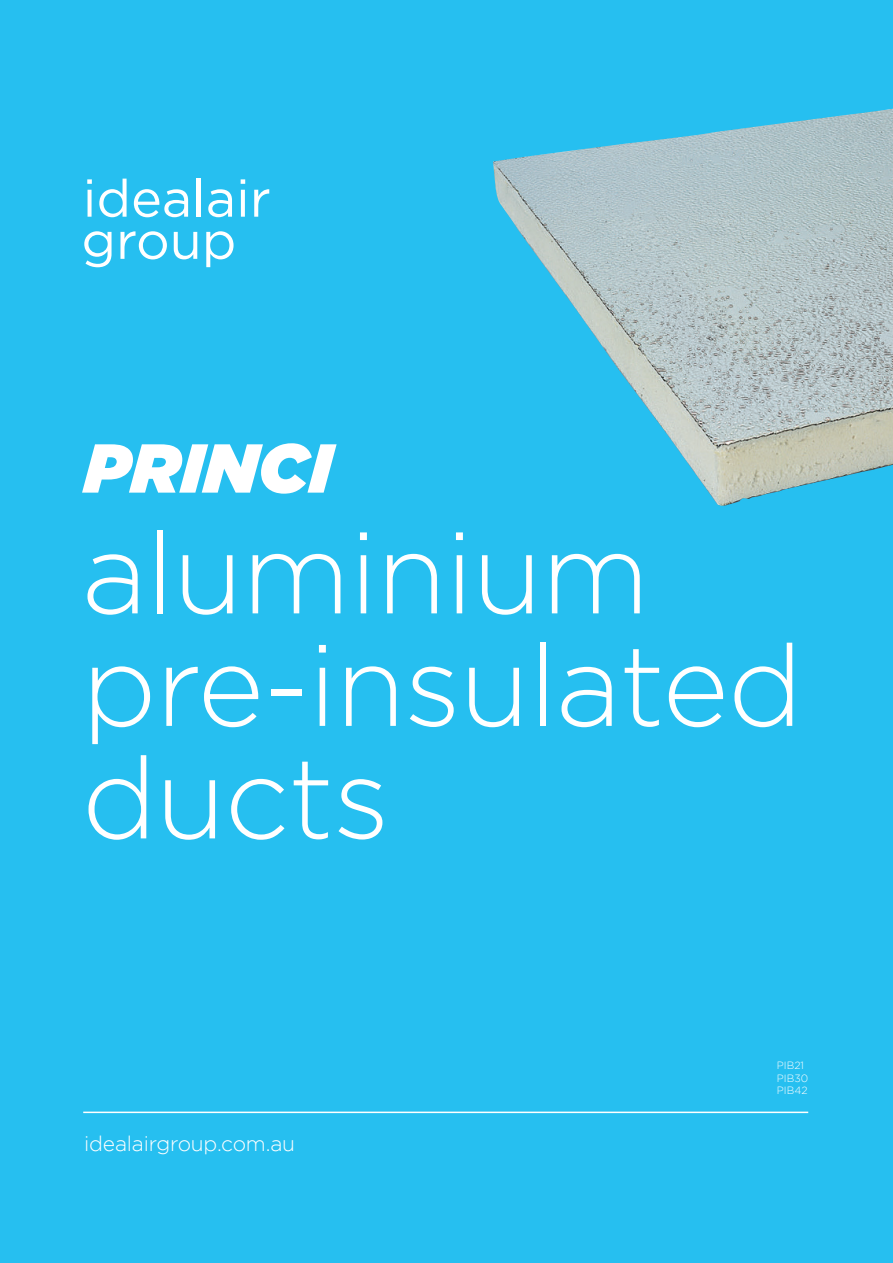
<style>
.page{position:relative;width:893px;height:1263px;background:#26bff0}
.page>*{position:absolute;margin:0;border:0;box-sizing:border-box;transform-origin:0 0}
.product_name{font:300 114px/112.5px "Gotham";letter-spacing:-.01em;color:#fff}
.Sidebar-body-2mm_bel{font:italic 69px "Gotham Ultra";letter-spacing:.015em;color:#fff}
.t1{font:300 21px "Gotham";letter-spacing:-.01em;color:#fff}
.cover_page-code{font:300 10.5px "Gotham";color:#fff}
</style>
<div class="page">
<svg style="left:87px;top:179px;width:5px;height:5px"></svg>
<svg style="left:88px;top:190px;width:4px;height:27px"></svg>
<svg style="left:99px;top:179px;width:28px;height:38px"></svg>
<svg style="left:134px;top:189px;width:54px;height:28px"></svg>
<hr style="left:197px;top:179px;width:4px;height:38px;background:#fff">
<svg style="left:208px;top:189px;width:24px;height:28px"></svg>
<svg style="left:241px;top:190px;width:4px;height:27px"></svg>
<svg style="left:241px;top:179px;width:4px;height:5px"></svg>
<svg style="left:254px;top:189px;width:15px;height:28px"></svg>
<svg style="left:84px;top:231px;width:28px;height:36px"></svg>
<svg style="left:120px;top:231px;width:47px;height:28px"></svg>
<svg style="left:174px;top:232px;width:23px;height:27px"></svg>
<svg style="left:206px;top:231px;width:28px;height:36px"></svg>
<hr style="left:83px;top:1111px;width:725px;height:2px;background:#fff">
<img style="left:493px;top:109px;width:400px;height:397px">
<p class="Sidebar-body-2mm_bel" style="left:84px;top:428px;width:248px">PRINCI</p>
<p class="product_name" style="left:82px;top:515px;width:723px">aluminium pre-insulated ducts</p>
<p class="t1" style="left:84px;top:1132px;width:212px">idealairgroup.com.au</p>
<p class="cover_page-code" style="left:777px;top:1059px;width:29px">PIB21</p>
<p class="cover_page-code" style="left:777px;top:1072px;width:33px">PIB30</p>
<p class="cover_page-code" style="left:777px;top:1085px;width:32px">PIB42</p>
</div>
